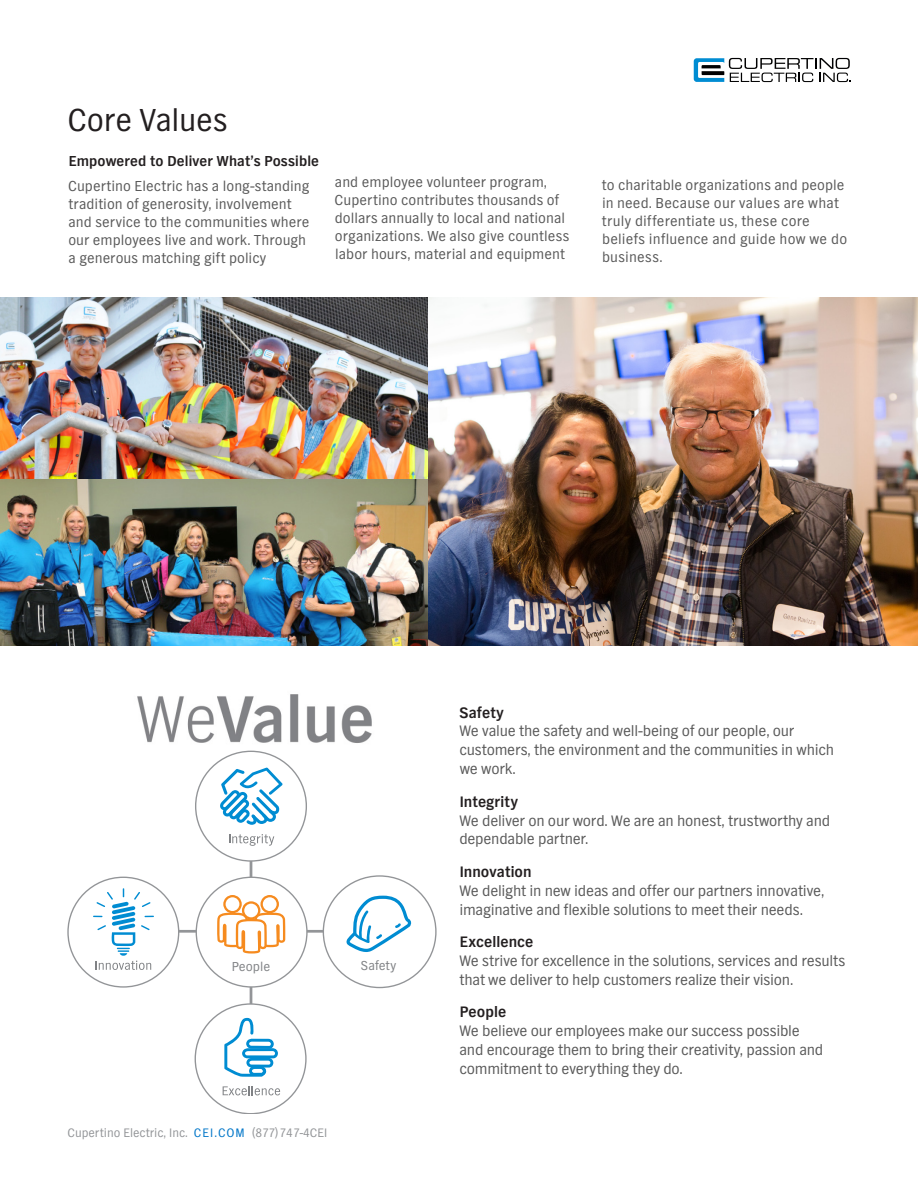
<style>
.page{position:relative;width:918px;height:1188px;background:#fff}
.page>*{position:absolute;margin:0;border:0;box-sizing:border-box;transform-origin:0 0}
.Heading_1{font:33px "TV Nord EF";letter-spacing:-.01em;color:#231f20}
.Subhead{font:15.75px/18.9px "TV Nord EF";letter-spacing:-.015em;color:#595959}
.Body2{font:15px/18px "TV Nord EF";letter-spacing:.005em;color:#595959}
.Subhead-2{font:700 15px "TV Nord EF";letter-spacing:.01em;color:#231f20}
.t1{font:13.5px "TV Nord EF";color:#808285}
.t2{font:12.75px "TV Nord EF";color:#939598}
.s1{color:#0076c8}
.s2{font-weight:700;color:#231f20}
</style>
<div class="page">
<svg style="left:694px;top:58px;width:156px;height:24px"></svg>
<img style="left:137px;top:694px;width:235px;height:67px">
<hr style="left:165px;top:930px;width:167px;height:3px;background:#939598">
<hr style="left:250px;top:852px;width:2px;height:157px;background:#939598">
<div style="left:195px;top:1004px;width:111px;height:109px;background:#fff;border-radius:50%"></div>
<div style="left:196px;top:877px;width:111px;height:110px;background:#fff;border-radius:50%"></div>
<div style="left:68px;top:877px;width:111px;height:110px;background:#fff;border-radius:50%"></div>
<div style="left:196px;top:751px;width:110px;height:110px;background:#fff;border-radius:50%"></div>
<svg style="left:224px;top:1018px;width:54px;height:59px"></svg>
<svg style="left:220px;top:768px;width:63px;height:57px"></svg>
<svg style="left:229px;top:834px;width:45px;height:12px"></svg>
<svg style="left:223px;top:1086px;width:57px;height:9px"></svg>
<div style="left:323px;top:876px;width:113px;height:112px;background:#fff;border-radius:50%"></div>
<svg style="left:346px;top:895px;width:65px;height:57px"></svg>
<svg style="left:217px;top:895px;width:68px;height:59px"></svg>
<svg style="left:93px;top:888px;width:61px;height:82px"></svg>
<img style="left:403px;top:298px;width:515px;height:348px">
<img style="left:0;top:297px;width:427px;height:348px">
<p class="Heading_1" style="left:68px;top:102px;width:162px">Core Values</p>
<p class="Subhead-2" style="left:69px;top:153px;width:252px">Empowered to Deliver What’s Possible</p>
<p class="Body2" style="left:68px;top:177px;width:243px">Cupertino Electric has a long-standing tradition of generosity, involvement and service to the communities where our employees live and work. Through a generous matching gift policy</p>
<p class="Body2" style="left:335px;top:173px;width:236px">and employee volunteer program, Cupertino contributes thousands of dollars annually to local and national organizations. We also give countless labor hours, material and equipment</p>
<p class="Body2" style="left:602px;top:176px;width:247px">to charitable organizations and people in need. Because our values are what truly differentiate us, these core beliefs influence and guide how we do business.</p>
<p class="t1" style="left:232px;top:959px;width:40px">People</p>
<p class="t1" style="left:361px;top:958px;width:37px">Safety</p>
<p class="t2" style="left:68px;top:1126px;width:261px">Cupertino Electric, Inc. <span class="s1">CEI.COM</span> (877) 747-4CEI</p>
<p class="Subhead" style="left:459px;top:703px;width:376px"><span class="s2">Safety<br></span>We value the safety and well-being of our people, our customers, the environment and the communities in which we work.</p>
<p class="Subhead" style="left:459px;top:792px;width:372px"><span class="s2">Integrity<br></span>We deliver on our word. We are an honest, trustworthy and dependable partner.</p>
<p class="Subhead" style="left:460px;top:862px;width:366px"><span class="s2">Innovation<br></span>We delight in new ideas and offer our partners innovative, imaginative and flexible solutions to meet their needs.</p>
<p class="Subhead" style="left:459px;top:932px;width:387px"><span class="s2">Excellence<br></span>We strive for excellence in the solutions, services and results that we deliver to help customers realize their vision.</p>
<p class="Subhead" style="left:459px;top:1002px;width:366px"><span class="s2">People<br></span>We believe our employees make our success possible and encourage them to bring their creativity, passion and commitment to everything they do.</p>
</div>
